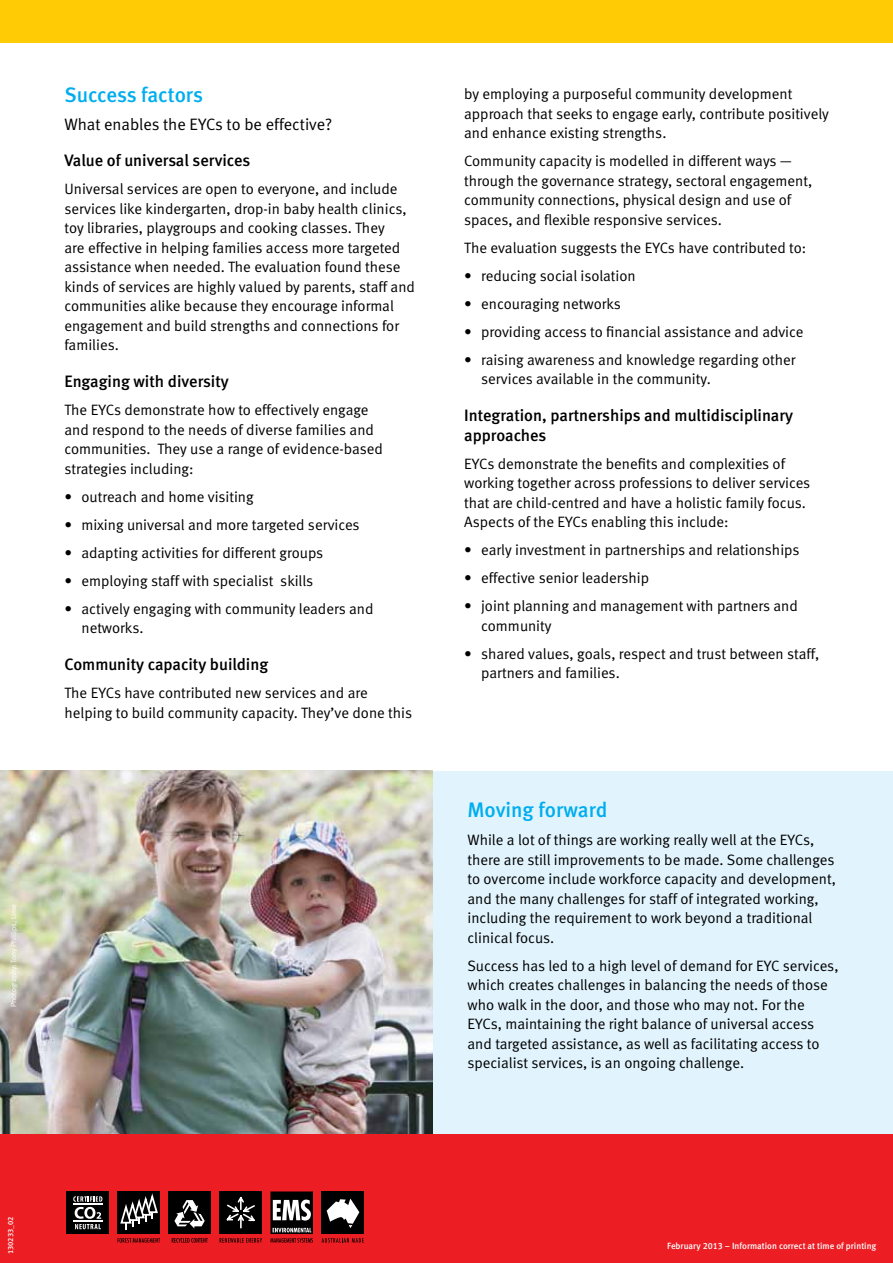
<style>
.page{position:relative;width:893px;height:1263px;background:#fff}
.page>*{position:absolute;margin:0;border:0;box-sizing:border-box;transform-origin:0 0}
.t1{font:21px "Meta Medium LF";letter-spacing:-.005em;color:#00aeef}
.t2{font:16.5px/19.8px "Meta Medium LF";color:#000}
.t3{font:16.5px "Meta Normal LF";color:#000}
.t4{font:15px/19.5px "Meta Normal LF";color:#000}
.t5{font:9px "Meta Medium LF";color:#fff}
.t6{font:7.5px "Meta Normal LF";color:#fff}
.t7{font:7.5px "Meta Medium LF";color:#fff}
</style>
<div class="page">
<div style="left:2px;top:771px;width:891px;height:364px;background:#e1f4fd"></div>
<img style="left:0;top:771px;width:433px;height:363px">
<div style="left:0;top:0;width:893px;height:43px;background:#ffcb05"></div>
<div style="left:0;top:1134px;width:893px;height:129px;background:#ed1d24"></div>
<svg style="left:270px;top:1191px;width:43px;height:51px;background:#684a4b"></svg>
<svg style="left:322px;top:1238px;width:42px;height:4px"></svg>
<div style="left:321px;top:1191px;width:43px;height:43px;background:#000"></div>
<svg style="left:327px;top:1198px;width:32px;height:30px"></svg>
<div style="left:219px;top:1191px;width:43px;height:43px;background:#000"></div>
<svg style="left:226px;top:1196px;width:29px;height:33px"></svg>
<svg style="left:220px;top:1238px;width:42px;height:4px"></svg>
<div style="left:169px;top:1191px;width:42px;height:43px;background:#000"></div>
<svg style="left:174px;top:1200px;width:31px;height:28px"></svg>
<svg style="left:172px;top:1238px;width:36px;height:4px"></svg>
<div style="left:118px;top:1191px;width:42px;height:43px;background:#000"></div>
<svg style="left:120px;top:1193px;width:38px;height:36px"></svg>
<svg style="left:118px;top:1238px;width:42px;height:4px"></svg>
<div style="left:67px;top:1191px;width:42px;height:43px;background:#000"></div>
<hr style="left:73px;top:1220px;width:30px;height:2px;background:#fff">
<hr style="left:73px;top:1204px;width:30px;height:1px;background:#fff">
<svg style="left:73px;top:1196px;width:29px;height:33px"></svg>
<h1 class="t1" style="left:64px;top:82px;width:140px">Success factors</h1>
<p class="t3" style="left:64px;top:114px;width:269px">What enables the EYCs to be effective?</p>
<p class="t2" style="left:64px;top:151px;width:187px">Value of universal services</p>
<p class="t4" style="left:64px;top:179px;width:352px">Universal services are open to everyone, and include services like kindergarten, drop-in baby health clinics, toy libraries, playgroups and cooking classes. They<br>are effective in helping families access more targeted assistance when needed. The evaluation found these kinds of services are highly valued by parents, staff and communities alike because they encourage informal engagement and build strengths and connections for families.</p>
<p class="t2" style="left:64px;top:371px;width:166px">Engaging with diversity</p>
<p class="t4" style="left:64px;top:400px;width:320px">The EYCs demonstrate how to effectively engage and respond to the needs of diverse families and communities. They use a range of evidence-based strategies including:</p>
<p class="t4" style="left:64px;top:487px;width:191px">• outreach and home visiting</p>
<p class="t4" style="left:64px;top:515px;width:297px">• mixing universal and more targeted services</p>
<p class="t4" style="left:64px;top:543px;width:260px">• adapting activities for different groups</p>
<p class="t4" style="left:64px;top:571px;width:250px">• employing staff with specialist skills</p>
<p class="t4" style="left:81px;top:599px;width:293px;text-indent:-17px">• actively engaging with community leaders and networks.</p>
<p class="t2" style="left:64px;top:654px;width:205px">Community capacity building</p>
<p class="t4" style="left:64px;top:683px;width:349px">The EYCs have contributed new services and are helping to build community capacity. They’ve done this</p>
<p class="t6" style="left:9px;top:1007px;width:104px;rotate:-90deg">Photography: Tony Phillips, Lime</p>
<p class="t4" style="left:464px;top:84px;width:366px">by employing a purposeful community development approach that seeks to engage early, contribute positively and enhance existing strengths.</p>
<p class="t4" style="left:464px;top:151px;width:350px">Community capacity is modelled in different ways — through the governance strategy, sectoral engagement, community connections, physical design and use of spaces, and flexible responsive services.</p>
<p class="t4" style="left:464px;top:237px;width:344px">The evaluation suggests the EYCs have contributed to:</p>
<p class="t4" style="left:464px;top:265px;width:173px">• reducing social isolation</p>
<p class="t4" style="left:464px;top:293px;width:158px">• encouraging networks</p>
<p class="t4" style="left:464px;top:321px;width:341px">• providing access to financial assistance and advice</p>
<p class="t4" style="left:481px;top:349px;width:316px;text-indent:-17px">• raising awareness and knowledge regarding other services available in the community.</p>
<p class="t2" style="left:464px;top:405px;width:330px">Integration, partnerships and multidisciplinary approaches</p>
<p class="t4" style="left:464px;top:454px;width:348px">EYCs demonstrate the benefits and complexities of working together across professions to deliver services that are child-centred and have a holistic family focus.<br>Aspects of the EYCs enabling this include:</p>
<p class="t4" style="left:464px;top:540px;width:337px">• early investment in partnerships and relationships</p>
<p class="t4" style="left:464px;top:568px;width:187px">• effective senior leadership</p>
<p class="t4" style="left:481px;top:596px;width:318px;text-indent:-17px">• joint planning and management with partners and community</p>
<p class="t4" style="left:481px;top:644px;width:340px;text-indent:-17px">• shared values, goals, respect and trust between staff, partners and families.</p>
<h1 class="t1" style="left:467px;top:798px;width:141px">Moving forward</h1>
<p class="t4" style="left:467px;top:830px;width:370px">While a lot of things are working really well at the EYCs, there are still improvements to be made. Some challenges to overcome include workforce capacity and development, and the many challenges for staff of integrated working, including the requirement to work beyond a traditional clinical focus.</p>
<p class="t4" style="left:467px;top:956px;width:373px">Success has led to a high level of demand for EYC services, which creates challenges in balancing the needs of those who walk in the door, and those who may not. For the EYCs, maintaining the right balance of universal access and targeted assistance, as well as facilitating access to specialist services, is an ongoing challenge.</p>
<p class="t7" style="left:6px;top:1254px;width:39px;rotate:-90deg">130233_02</p>
<p class="t5" style="left:667px;top:1240px;width:211px">February 2013 – Information correct at time of printing</p>
</div>
